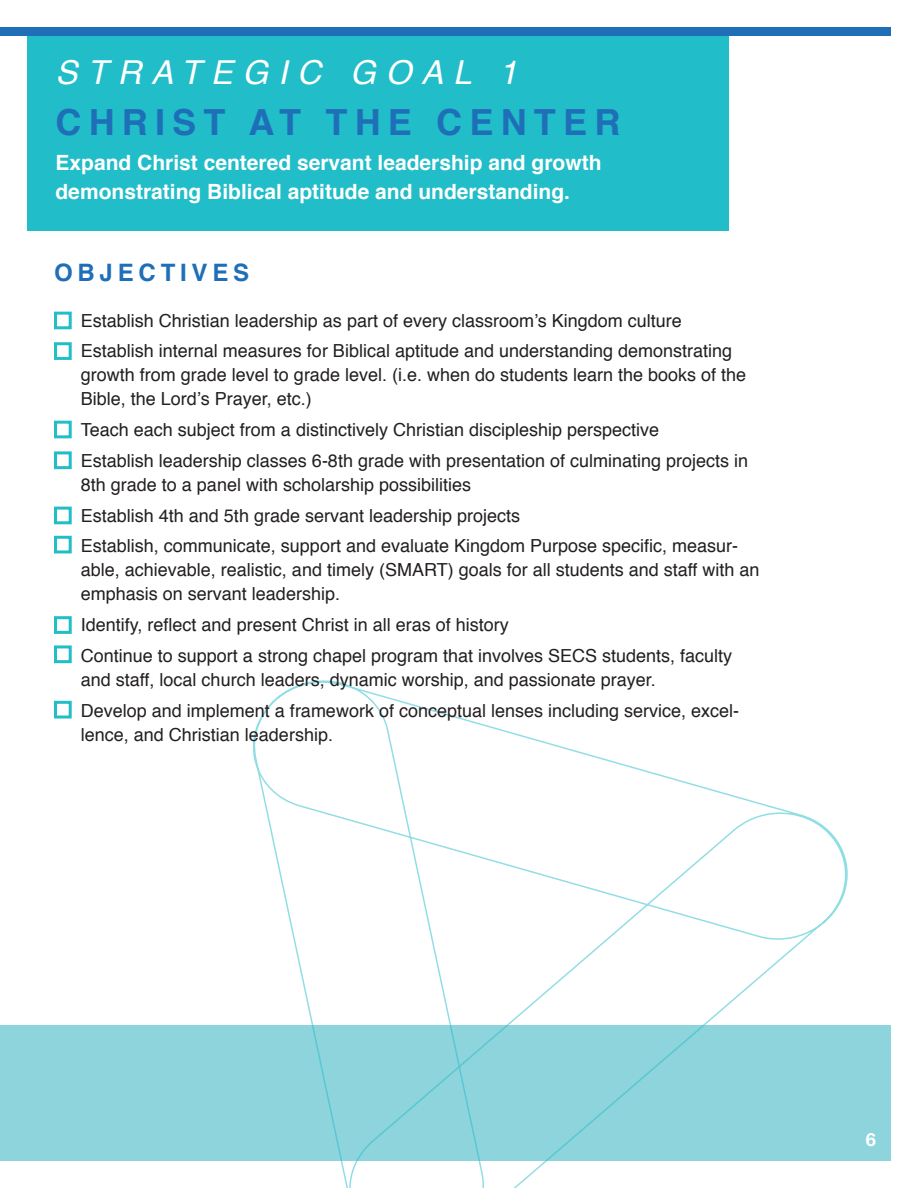
<style>
.page{position:relative;width:918px;height:1188px;background:#fff}
.page>*{position:absolute;margin:0;border:0;box-sizing:border-box;transform-origin:0 0}
.t1{font:700 36px "Helvetica";letter-spacing:.2em;color:#1f6fb8}
.t2{font:italic 33px "Helvetica";letter-spacing:.3em;color:#fff}
.t3{font:700 24px "Helvetica";letter-spacing:.2em;color:#1f6fb8}
.t4{font:700 21px/28.5px "Helvetica";color:#fff}
.t5{font:18px/24px "Helvetica";color:#231f20}
.t6{font:700 18px "Helvetica Neue";color:#fff}
</style>
<div class="page">
<div style="left:0;top:1025px;width:891px;height:136px;background:#8dd4dc"></div>
<svg style="left:253px;top:680px;width:595px;height:508px"></svg>
<div style="left:27px;top:36px;width:702px;height:194px;background:#21bdc9"></div>
<div style="left:0;top:27px;width:891px;height:9px;background:#1f6fb8"></div>
<div style="left:54px;top:342px;width:18px;height:18px;border:3px solid #21bdc9"></div>
<div style="left:54px;top:312px;width:18px;height:17px;border:3px solid #21bdc9"></div>
<div style="left:54px;top:451px;width:18px;height:18px;border:3px solid #21bdc9"></div>
<div style="left:54px;top:536px;width:18px;height:17px;border:3px solid #21bdc9"></div>
<div style="left:54px;top:507px;width:18px;height:17px;border:3px solid #21bdc9"></div>
<div style="left:54px;top:616px;width:18px;height:18px;border:3px solid #21bdc9"></div>
<div style="left:54px;top:645px;width:18px;height:18px;border:3px solid #21bdc9"></div>
<div style="left:54px;top:421px;width:18px;height:17px;border:3px solid #21bdc9"></div>
<div style="left:54px;top:701px;width:18px;height:18px;border:3px solid #21bdc9"></div>
<p class="t2" style="left:56px;top:47px;width:464px">STRATEGIC GOAL 1</p>
<p class="t1" style="left:56px;top:93px;width:566px">CHRIST AT THE CENTER</p>
<p class="t4" style="left:56px;top:149px;width:548px">Expand Christ centered servant leadership and growth demonstrating Biblical aptitude and understanding.</p>
<p class="t3" style="left:54px;top:253px;width:197px">OBJECTIVES</p>
<p class="t5" style="left:81px;top:309px;width:602px">Establish Christian leadership as part of every classroom’s Kingdom culture</p>
<p class="t5" style="left:81px;top:340px;width:667px">Establish internal measures for Biblical aptitude and understanding demonstrating growth from grade level to grade level. (i.e. when do students learn the books of the<br>Bible, the Lord’s Prayer, etc.)</p>
<p class="t5" style="left:81px;top:418px;width:580px">Teach each subject from a distinctively Christian discipleship perspective</p>
<p class="t5" style="left:81px;top:449px;width:669px">Establish leadership classes 6-8th grade with presentation of culminating projects in<br>8th grade to a panel with scholarship possibilities</p>
<p class="t5" style="left:81px;top:504px;width:441px">Establish 4th and 5th grade servant leadership projects</p>
<p class="t5" style="left:81px;top:535px;width:680px">Establish, communicate, support and evaluate Kingdom Purpose specific, measur&shy;able, achievable, realistic, and timely (SMART) goals for all students and staff with an emphasis on servant leadership.</p>
<p class="t5" style="left:81px;top:613px;width:429px">Identify, reflect and present Christ in all eras of history</p>
<p class="t5" style="left:81px;top:644px;width:653px">Continue to support a strong chapel program that involves SECS students, faculty and staff, local church leaders, dynamic worship, and passionate prayer.</p>
<p class="t5" style="left:81px;top:699px;width:660px">Develop and implement a framework of conceptual lenses including service, excel&shy;lence, and Christian leadership.</p>
<p class="t6" style="left:866px;top:1125px;width:12px">6</p>
</div>
